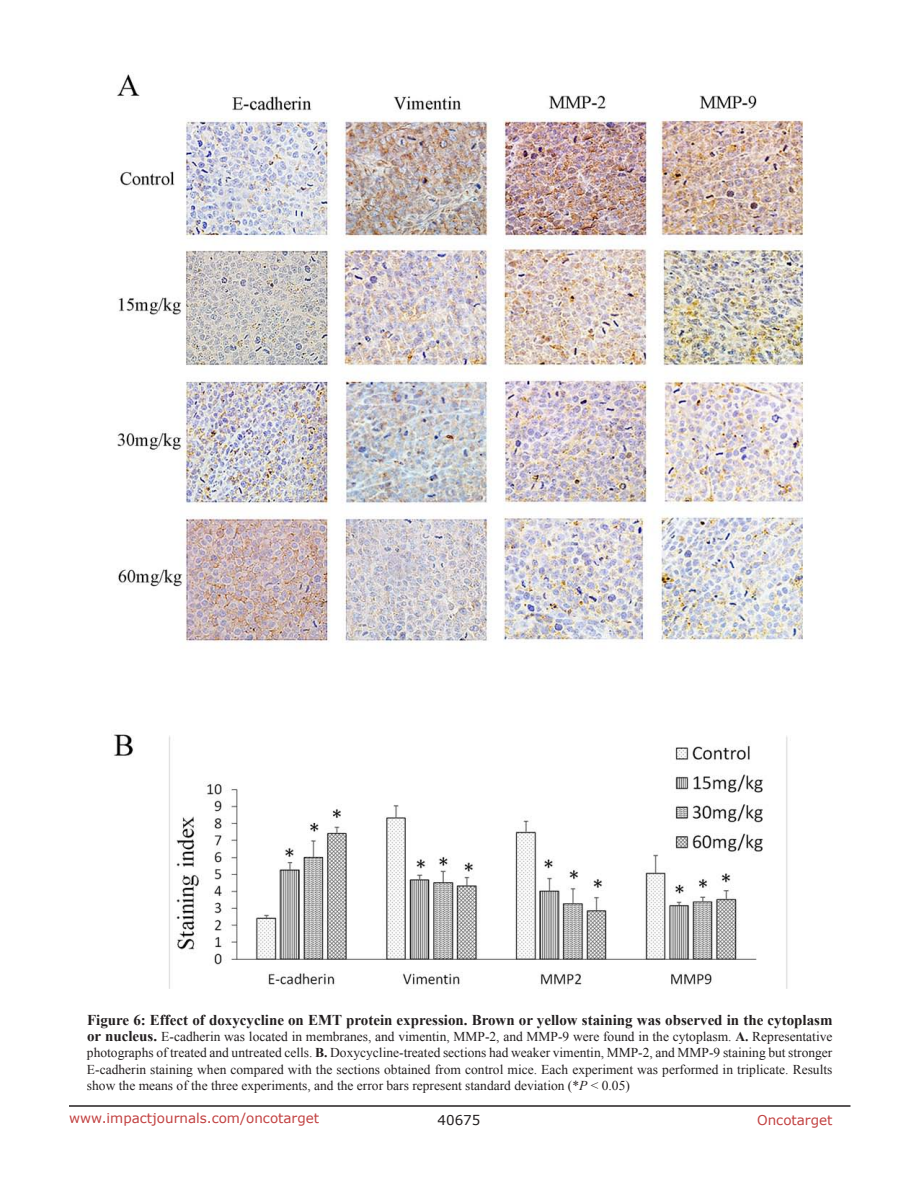
<style>
.page{position:relative;width:918px;height:1188px;background:#fff}
.page>*{position:absolute;margin:0;border:0;box-sizing:border-box;transform-origin:0 0}
.FigureText{font:700 15px "Times New Roman";color:#231f20}
.FigureText-2{font:13.5px/16.2px "Times New Roman";color:#231f20;text-align:justify}
.t1{font:13.5px "Verdana";color:#c24141}
.t2{font:13.5px "Verdana";color:#231f20}
.s1{font-weight:700;font-size:15px}
.s2{font-weight:700}
.s3{font-style:italic}
</style>
<div class="page">
<hr style="left:69px;top:1105px;width:781px;height:2px;background:#231f20">
<img style="left:113px;top:74px;width:691px;height:915px">
<p class="FigureText" style="left:87px;top:1010px;width:747px">Figure 6: Effect of doxycycline on EMT protein expression. Brown or yellow staining was observed in the cytoplasm</p>
<p class="FigureText-2" style="left:87px;top:1028px;width:747px"><span class="s1">or nucleus.</span> E-cadherin was located in membranes, and vimentin, MMP-2, and MMP-9 were found in the cytoplasm. <span class="s2">A.</span> Representative photographs of treated and untreated cells. <span class="s2">B.</span> Doxycycline-treated sections had weaker vimentin, MMP-2, and MMP-9 staining but stronger E-cadherin staining when compared with the sections obtained from control mice. Each experiment was performed in triplicate. Results show the means of the three experiments, and the error bars represent standard deviation (*<span class="s3">P</span> &lt; 0.05)</p>
<p class="t1" style="left:69px;top:1109px;width:252px">www.impactjournals.com/oncotarget</p>
<p class="t2" style="left:438px;top:1111px;width:44px">40675</p>
<p class="t1" style="left:757px;top:1111px;width:77px">Oncotarget</p>
</div>
